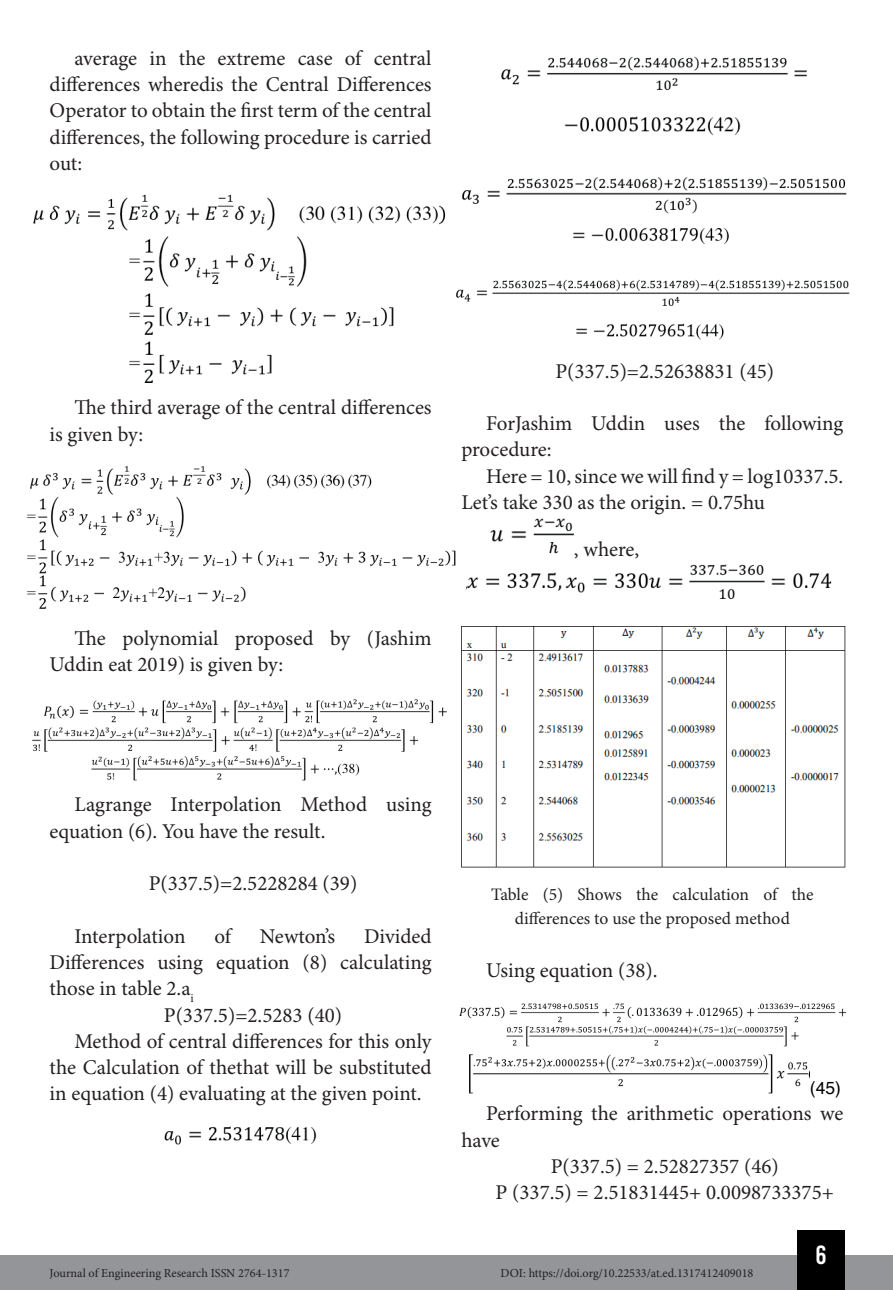
<style>
.page{position:relative;width:893px;height:1290px;background:#fff}
.page>*{position:absolute;margin:0;border:0;box-sizing:border-box;transform-origin:0 0}
.t1{font:26.25px "Bebas Kai";color:#fff}
.t2{font:21px/26.2px "Minion Pro";color:#231f20}
.t3{font:17.5px/24.5px "Minion Pro";color:#231f20;text-align:center}
.t4{font:17.5px "Helvetica";color:#000}
.t5{font:12.25px "Minion Pro";color:#231f20}
</style>
<div class="page">
<div style="left:0;top:1255px;width:893px;height:35px;background:#939598"></div>
<div style="left:797px;top:1230px;width:48px;height:60px;background:#000"></div>
<img style="left:33px;top:194px;width:413px;height:189px">
<img style="left:27px;top:465px;width:429px;height:144px">
<img style="left:32px;top:699px;width:415px;height:82px">
<img style="left:164px;top:1126px;width:153px;height:19px">
<img style="left:501px;top:56px;width:306px;height:35px">
<img style="left:564px;top:116px;width:177px;height:19px">
<img style="left:462px;top:177px;width:385px;height:36px">
<img style="left:573px;top:228px;width:156px;height:16px">
<img style="left:456px;top:279px;width:394px;height:27px">
<img style="left:576px;top:323px;width:148px;height:17px">
<img style="left:490px;top:518px;width:84px;height:36px">
<img style="left:466px;top:564px;width:366px;height:36px">
<img style="left:461px;top:627px;width:384px;height:241px">
<img style="left:459px;top:1003px;width:388px;height:44px">
<img style="left:469px;top:1054px;width:341px;height:40px">
<p class="t2" style="left:50px;top:46px;width:383px;text-align:justify;text-indent:25px">average in the extreme case of central differences wheredis the Central Differences Operator to obtain the first term of the central differences, the following procedure is carried out:</p>
<p class="t2" style="left:50px;top:395px;width:383px;text-indent:25px">The third average of the central differences is given by:</p>
<p class="t2" style="left:50px;top:626px;width:383px;text-indent:25px">The polynomial proposed by (Jashim<br>Uddin eat 2019) is given by:</p>
<p class="t2" style="left:555px;top:359px;width:220px">P(337.5)=2.52638831 (45)</p>
<p class="t2" style="left:461px;top:411px;width:383px;text-indent:25px">ForJashim Uddin uses the following procedure:</p>
<p class="t2" style="left:461px;top:464px;width:384px;text-indent:25px">Here = 10, since we will find y = log10337.5.<br>Let’s take 330 as the origin. = 0.75hu</p>
<p class="t2" style="left:574px;top:537px;width:67px">, where,</p>
<p class="t2" style="left:50px;top:792px;width:383px;text-indent:25px">Lagrange Interpolation Method using equation (6). You have the result.</p>
<p class="t2" style="left:149px;top:871px;width:210px">P(337.5)=2.5228284 (39)</p>
<p class="t2" style="left:74px;top:924px;width:113px">Interpolation</p>
<p class="t2" style="left:214px;top:924px;width:18px">of</p>
<p class="t2" style="left:260px;top:924px;width:77px">Newton’s</p>
<p class="t2" style="left:364px;top:924px;width:69px">Divided</p>
<p class="t2" style="left:50px;top:950px;width:383px">Differences using equation (8) calculating</p>
<p class="t2" style="left:50px;top:976px;width:146px">those in table 2.a<sub>i</sub></p>
<p class="t2" style="left:164px;top:1002px;width:180px">P(337.5)=2.5283 (40)</p>
<p class="t2" style="left:74px;top:1029px;width:359px">Method of central differences for this only</p>
<p class="t2" style="left:50px;top:1055px;width:383px">the Calculation of thethat will be substituted</p>
<p class="t2" style="left:50px;top:1081px;width:374px">in equation (4) evaluating at the given point.</p>
<p class="t3" style="left:491px;top:882px;width:324px">Table (5) Shows the calculation of the differences to use the proposed method</p>
<p class="t2" style="left:486px;top:958px;width:173px">Using equation (38).</p>
<p class="t4" style="left:810px;top:1074px;width:33px">(45)</p>
<p class="t2" style="left:486px;top:1101px;width:359px">Performing the arithmetic operations we</p>
<p class="t2" style="left:461px;top:1127px;width:40px">have</p>
<p class="t2" style="left:551px;top:1154px;width:230px">P(337.5) = 2.52827357 (46)</p>
<p class="t2" style="left:496px;top:1180px;width:340px">P (337.5) = 2.51831445+ 0.0098733375+</p>
<p class="t1" style="left:815px;top:1241px;width:13px">6</p>
<p class="t5" style="left:50px;top:1266px;width:241px">Journal of Engineering Research ISSN 2764-1317</p>
<p class="t5" style="left:501px;top:1266px;width:254px">DOI: https://doi.org/10.22533/at.ed.1317412409018</p>
</div>
